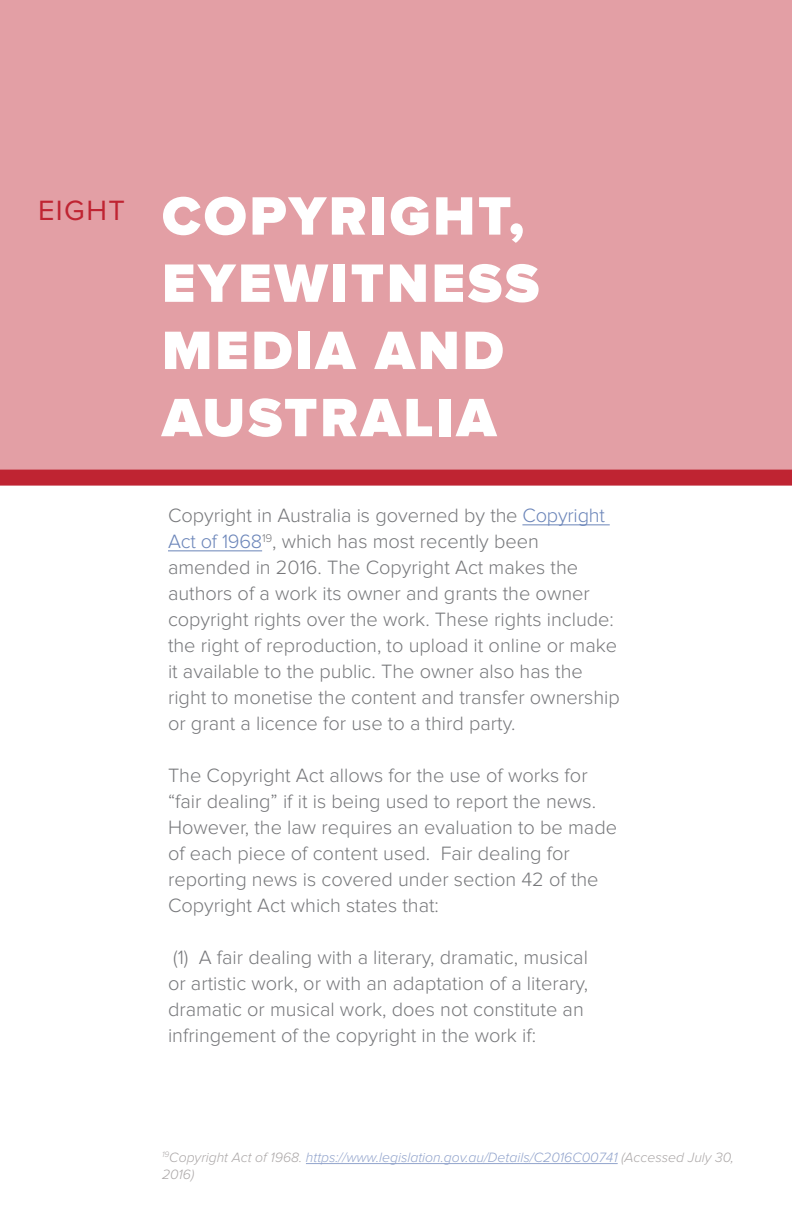
<style>
.page{position:relative;width:792px;height:1224px;background:#fff}
.page>*{position:absolute;margin:0;border:0;box-sizing:border-box;transform-origin:0 0}
.t1{font:900 56px/67.2px "Proxima Nova";letter-spacing:.05em;color:#fff}
.t2{font:29px "Proxima Nova";letter-spacing:.05em;color:#bf2432}
.t3{font:300 20px/26px "Proxima Nova";color:#77787b}
.t4{font:italic 300 14px/16.8px "Proxima Nova";color:#92a4cc}
.s1{color:#6b85b9}
.s2{color:#aba7a7}
</style>
<div class="page">
<div style="left:0;top:0;width:792px;height:470px;background:#e39fa5"></div>
<div style="left:0;top:470px;width:792px;height:16px;background:#bf2432"></div>
<hr style="left:522px;top:525px;width:88px;height:1px;background:#6b85b9">
<hr style="left:168px;top:551px;width:94px;height:1px;background:#6b85b9">
<hr style="left:306px;top:1163px;width:312px;height:1px;background:#92a4cc">
<h2 class="t2" style="left:38px;top:194px;width:88px">EIGHT</h2>
<h1 class="t1" style="left:162px;top:184px;width:379px">COPYRIGHT,<br>EYEWITNESS<br>MEDIA AND<br>AUSTRALIA</h1>
<p class="t3" style="left:168px;top:503px;width:453px">Copyright in Australia is governed by the <span class="s1">Copyright Act of 1968</span><sup>19</sup>, which has most recently been amended in 2016. The Copyright Act makes the authors of a work its owner and grants the owner copyright rights over the work. These rights include: the right of reproduction, to upload it online or make it available to the public. The owner also has the right to monetise the content and transfer ownership or grant a licence for use to a third party.</p>
<p class="t3" style="left:168px;top:763px;width:451px">The Copyright Act allows for the use of works for “fair dealing” if it is being used to report the news.<br>However, the law requires an evaluation to be made of each piece of content used. Fair dealing for reporting news is covered under section 42 of the Copyright Act which states that:</p>
<p class="t3" style="left:168px;top:945px;width:422px">(1) A fair dealing with a literary, dramatic, musical or artistic work, or with an adaptation of a literary, dramatic or musical work, does not constitute an infringement of the copyright in the work if:</p>
<p class="t4" style="left:162px;top:1149px;width:573px"><sup>19</sup><span class="s2">Copyright Act of 1968.</span> https://www.legislation.gov.au/Details/C2016C00741 <span class="s2">(Accessed July 30,<br>2016)</span></p>
</div>
